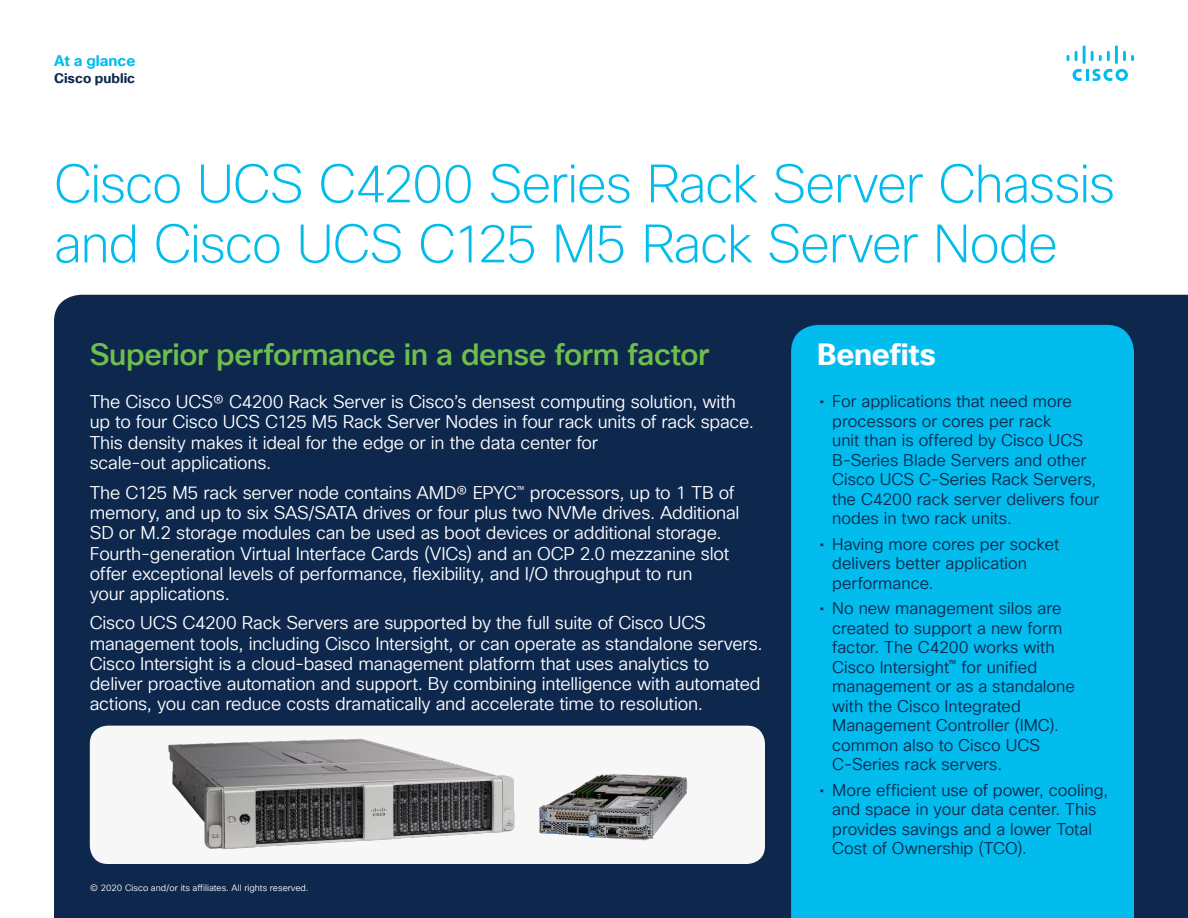
<style>
.page{position:relative;width:1188px;height:918px;background:#fff}
.page>*{position:absolute;margin:0;border:0;box-sizing:border-box;transform-origin:0 0}
.Title_Headline{font:200 52.5px/60px "Cisco Sans TT";letter-spacing:-.02em;color:#01bcec}
.Intro_Heading{font:500 30px "Cisco Sans TT";letter-spacing:-.015em;color:#6dbe4b}
.Sidebar_Heading_Whit{font:700 30px "Cisco Sans TT";letter-spacing:-.01em;color:#fff}
.Intro{font:18px/20.2px "Cisco Sans TT Light";letter-spacing:-.015em;color:#fff}
.t1{font:16.5px/19.5px "Cisco Sans TT Light";color:#0d274d}
.t2{font:700 15px "Cisco Sans TT";color:#01bcec}
.t3{font:700 13.5px "Cisco Sans TT";color:#0d274d}
.Footer_white{font:9px "Cisco Sans TT Light";color:#fff}
.s1{font-family:"Cisco Sans TT"}
</style>
<div class="page">
<svg style="left:1073px;top:69px;width:55px;height:12px"></svg>
<svg style="left:1067px;top:55px;width:2px;height:6px"></svg>
<svg style="left:1075px;top:51px;width:3px;height:10px"></svg>
<hr style="left:1083px;top:45px;width:3px;height:19px;background:#01bcec">
<svg style="left:1091px;top:51px;width:19px;height:10px"></svg>
<hr style="left:1115px;top:45px;width:3px;height:19px;background:#01bcec">
<svg style="left:1123px;top:51px;width:11px;height:10px"></svg>
<div style="left:54px;top:295px;width:1134px;height:623px;background:#0d274d"></div>
<div style="left:791px;top:325px;width:343px;height:593px;background:#01bcec"></div>
<div style="left:90px;top:726px;width:675px;height:138px;background:#f7f7f8;border-radius:18px"></div>
<img style="left:168px;top:738px;width:520px;height:111px">
<p class="t2" style="left:54px;top:51px;width:83px">At a glance</p>
<p class="t3" style="left:54px;top:69px;width:83px">Cisco public</p>
<p class="Title_Headline" style="left:54px;top:156px;width:1063px">Cisco UCS C4200 Series Rack Server Chassis and Cisco UCS C125 M5 Rack Server Node</p>
<p class="Intro_Heading" style="left:90px;top:335px;width:621px">Superior performance in a dense form factor</p>
<p class="Intro" style="left:90px;top:392px;width:666px">The Cisco UCS® C4200 Rack Server is Cisco’s densest computing solution, with up to four Cisco UCS C125 M5 Rack Server Nodes in four rack units of rack space.<br>This density makes it ideal for the edge or in the data center for<br>scale-out applications.</p>
<p class="Intro" style="left:90px;top:483px;width:651px">The C125 M5 rack server node contains AMD® EPYC<sup>™</sup> processors, up to 1 TB of memory, and up to six SAS/SATA drives or four plus two NVMe drives. Additional SD or M.2 storage modules can be used as boot devices or additional storage.<br>Fourth-generation Virtual Interface Cards (VICs) and an OCP 2.0 mezzanine slot offer exceptional levels of performance, flexibility, and I/O throughput to run<br>your applications.</p>
<p class="Intro" style="left:90px;top:613px;width:674px">Cisco UCS C4200 Rack Servers are supported by the full suite of Cisco UCS management tools, including Cisco Intersight, or can operate as standalone servers.<br>Cisco Intersight is a cloud-based management platform that uses analytics to deliver proactive automation and support. By combining intelligence with automated actions, you can reduce costs dramatically and accelerate time to resolution.</p>
<p class="Footer_white" style="left:90px;top:882px;width:220px">© 2020 Cisco and/or its affiliates. All rights reserved.</p>
<p class="Sidebar_Heading_Whit" style="left:817px;top:335px;width:121px">Benefits</p>
<p class="t1" style="left:832px;top:392px;width:269px;text-indent:-13px"><span class="s1">•</span> For applications that need more processors or cores per rack<br>unit than is offered by Cisco UCS<br>B-Series Blade Servers and other<br>Cisco UCS C-Series Rack Servers, the C4200 rack server delivers four nodes in two rack units.</p>
<p class="t1" style="left:832px;top:535px;width:229px;text-indent:-13px"><span class="s1">•</span> Having more cores per socket delivers better application performance.</p>
<p class="t1" style="left:832px;top:599px;width:244px;text-indent:-13px"><span class="s1">•</span> No new management silos are created to support a new form factor. The C4200 works with<br>Cisco Intersight<sup>™</sup> for unified management or as a standalone with the Cisco Integrated<br>Management Controller (IMC). common also to Cisco UCS<br>C-Series rack servers.</p>
<p class="t1" style="left:832px;top:781px;width:277px;text-indent:-13px"><span class="s1">•</span> More efficient use of power, cooling, and space in your data center. This provides savings and a lower Total Cost of Ownership (TCO).</p>
</div>
